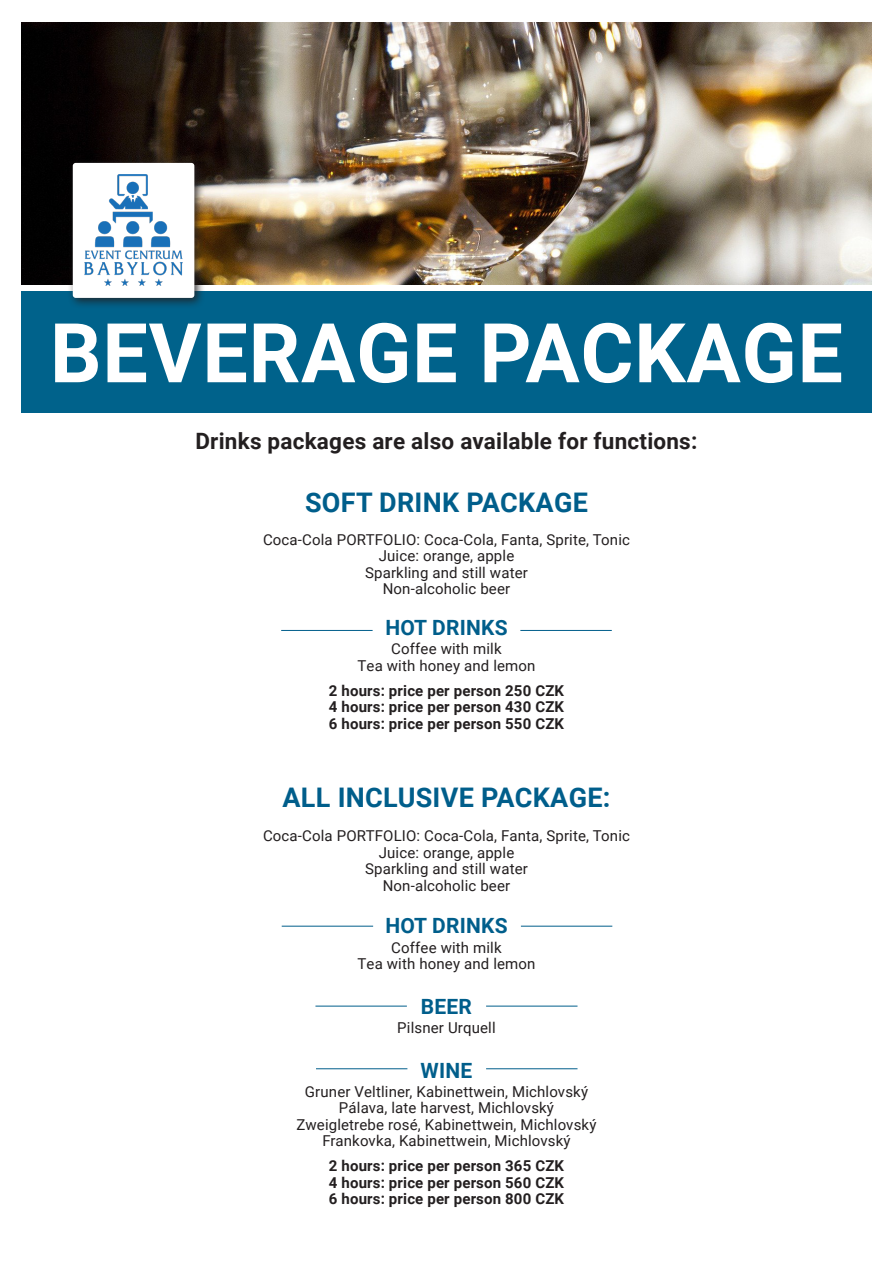
<style>
.page{position:relative;width:893px;height:1263px;background:#fff}
.page>*{position:absolute;margin:0;border:0;box-sizing:border-box;transform-origin:0 0}
.heading_1{font:700 82.5px "Roboto";letter-spacing:.01em;color:#fff}
.t1{font:700 27px "Roboto";letter-spacing:.01em;color:#005e8b}
.t2{font:700 22.5px "Roboto";letter-spacing:.01em;color:#231f20}
.t3{font:700 21px "Roboto";letter-spacing:.01em;color:#005e8b}
.t4{font:15px "Roboto";letter-spacing:.01em;color:#231f20}
.t5{font:700 15px "Roboto";letter-spacing:.01em;color:#231f20}
</style>
<div class="page">
<div style="left:21px;top:291px;width:851px;height:121px;background:#00628b"></div>
<hr style="left:282px;top:926px;width:91px;height:1px;background:#005e8b">
<hr style="left:521px;top:926px;width:91px;height:1px;background:#005e8b">
<img style="left:21px;top:23px;width:851px;height:261px">
<div style="left:68px;top:158px;width:138px;height:151px;background:#231f20;opacity:.83"></div>
<div style="left:73px;top:163px;width:121px;height:135px;background:#fff;border-radius:3px"></div>
<hr style="left:486px;top:1006px;width:91px;height:1px;background:#005e8b">
<hr style="left:315px;top:1006px;width:92px;height:1px;background:#005e8b">
<hr style="left:316px;top:1068px;width:91px;height:1px;background:#005e8b">
<hr style="left:486px;top:1068px;width:91px;height:1px;background:#005e8b">
<hr style="left:281px;top:630px;width:92px;height:1px;background:#005e8b">
<hr style="left:520px;top:630px;width:92px;height:1px;background:#005e8b">
<img style="left:84px;top:175px;width:99px;height:111px">
<p class="heading_1" style="left:50px;top:295px;width:794px">BEVERAGE PACKAGE</p>
<p class="t2" style="left:195px;top:425px;width:503px">Drinks packages are also available for functions:</p>
<p class="t1" style="left:305px;top:484px;width:284px">SOFT DRINK PACKAGE</p>
<p class="t4" style="left:263px;top:529px;width:368px">Coca-Cola PORTFOLIO: Coca-Cola, Fanta, Sprite, Tonic</p>
<p class="t4" style="left:379px;top:545px;width:137px">Juice: orange, apple</p>
<p class="t4" style="left:365px;top:562px;width:164px">Sparkling and still water</p>
<p class="t4" style="left:383px;top:578px;width:129px">Non-alcoholic beer</p>
<p class="t3" style="left:385px;top:613px;width:124px">HOT DRINKS</p>
<p class="t4" style="left:391px;top:638px;width:112px">Coffee with milk</p>
<p class="t4" style="left:357px;top:655px;width:180px">Tea with honey and lemon</p>
<p class="t5" style="left:329px;top:680px;width:237px">2 hours: price per person 250 CZK</p>
<p class="t5" style="left:329px;top:696px;width:237px">4 hours: price per person 430 CZK</p>
<p class="t5" style="left:329px;top:713px;width:237px">6 hours: price per person 550 CZK</p>
<p class="t1" style="left:282px;top:778px;width:329px">ALL INCLUSIVE PACKAGE:</p>
<p class="t4" style="left:263px;top:825px;width:368px">Coca-Cola PORTFOLIO: Coca-Cola, Fanta, Sprite, Tonic</p>
<p class="t4" style="left:379px;top:842px;width:137px">Juice: orange, apple</p>
<p class="t4" style="left:365px;top:858px;width:164px">Sparkling and still water</p>
<p class="t4" style="left:383px;top:875px;width:129px">Non-alcoholic beer</p>
<p class="t3" style="left:385px;top:911px;width:124px">HOT DRINKS</p>
<p class="t4" style="left:391px;top:937px;width:112px">Coffee with milk</p>
<p class="t4" style="left:357px;top:953px;width:180px">Tea with honey and lemon</p>
<p class="t3" style="left:421px;top:991px;width:53px">BEER</p>
<p class="t4" style="left:397px;top:1017px;width:100px">Pilsner Urquell</p>
<p class="t3" style="left:421px;top:1056px;width:53px">WINE</p>
<p class="t4" style="left:305px;top:1081px;width:285px">Gruner Veltliner, Kabinettwein, Michlovský</p>
<p class="t4" style="left:339px;top:1097px;width:217px">Pálava, late harvest, Michlovský</p>
<p class="t4" style="left:297px;top:1114px;width:301px">Zweigletrebe rosé, Kabinettwein, Michlovský</p>
<p class="t4" style="left:322px;top:1130px;width:250px">Frankovka, Kabinettwein, Michlovský</p>
<p class="t5" style="left:329px;top:1155px;width:237px">2 hours: price per person 365 CZK</p>
<p class="t5" style="left:329px;top:1172px;width:237px">4 hours: price per person 560 CZK</p>
<p class="t5" style="left:329px;top:1188px;width:237px">6 hours: price per person 800 CZK</p>
</div>
